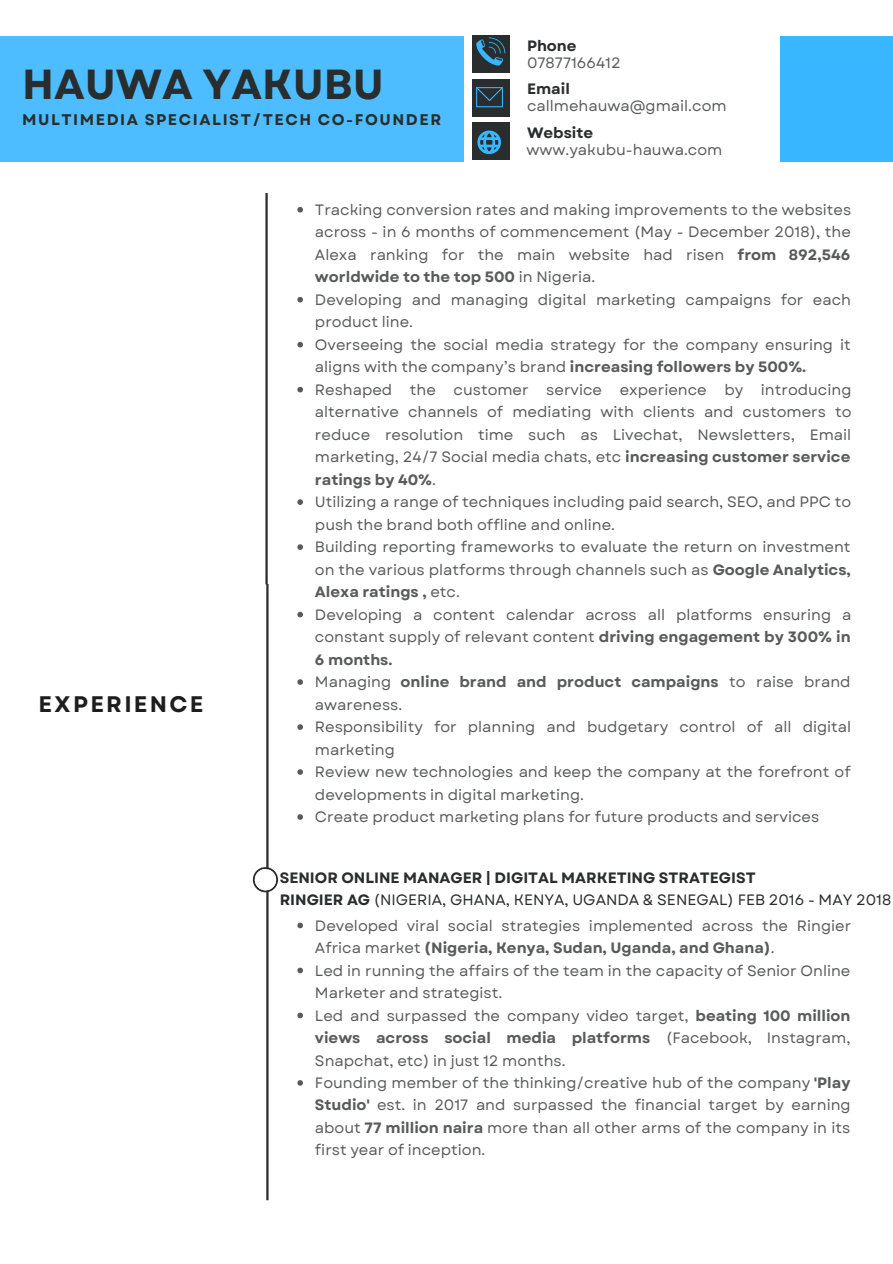
<style>
.page{position:relative;width:893px;height:1264px;background:#fff}
.page>*{position:absolute;margin:0;border:0;box-sizing:border-box;transform-origin:0 0}
.t1{font:700 42px "Garet";color:#292d2d}
.t2{font:700 22.5px "Garet";letter-spacing:.1em;color:#1e1e1e}
.t3{font:700 15.45px "Garet";letter-spacing:.1em;color:#292d2d}
.t4{font:15px/22.5px "Garet";color:#595a5a}
.t5{font:700 15px/22.5px "Garet";color:#292d2d}
.s1{font-weight:700}
.s2{font-weight:400}
</style>
<div class="page">
<div style="left:0;top:36px;width:464px;height:126px;background:#4dbdff"></div>
<div style="left:780px;top:36px;width:112px;height:126px;background:#38b6ff"></div>
<div style="left:472px;top:36px;width:37px;height:37px;background:#292d2d"></div>
<div style="left:472px;top:79px;width:37px;height:37px;background:#292d2d"></div>
<div style="left:472px;top:123px;width:37px;height:37px;background:#292d2d"></div>
<svg style="left:297px;top:207px;width:6px;height:5px"></svg>
<svg style="left:297px;top:297px;width:6px;height:5px"></svg>
<svg style="left:297px;top:342px;width:6px;height:5px"></svg>
<svg style="left:297px;top:387px;width:6px;height:5px"></svg>
<svg style="left:297px;top:499px;width:6px;height:6px"></svg>
<svg style="left:297px;top:544px;width:6px;height:6px"></svg>
<svg style="left:297px;top:611px;width:6px;height:6px"></svg>
<svg style="left:297px;top:679px;width:6px;height:6px"></svg>
<svg style="left:297px;top:724px;width:6px;height:5px"></svg>
<svg style="left:297px;top:769px;width:6px;height:5px"></svg>
<svg style="left:297px;top:814px;width:6px;height:5px"></svg>
<hr style="left:265px;top:193px;width:3px;height:391px;background:#292d2d">
<hr style="left:266px;top:584px;width:2px;height:616px;background:#292d2d">
<svg style="left:253px;top:867px;width:25px;height:25px"></svg>
<div style="left:255px;top:869px;width:21px;height:21px;background:#fff;border-radius:50%"></div>
<svg style="left:477px;top:130px;width:24px;height:24px"></svg>
<svg style="left:476px;top:87px;width:27px;height:20px"></svg>
<svg style="left:476px;top:37px;width:29px;height:29px"></svg>
<svg style="left:297px;top:922px;width:6px;height:6px"></svg>
<svg style="left:297px;top:967px;width:6px;height:6px"></svg>
<svg style="left:297px;top:1012px;width:6px;height:6px"></svg>
<svg style="left:297px;top:1080px;width:6px;height:5px"></svg>
<h1 class="t1" style="left:22px;top:54px;width:363px">HAUWA YAKUBU</h1>
<p class="t3" style="left:22px;top:109px;width:420px">MULTIMEDIA SPECIALIST/TECH CO-FOUNDER</p>
<p class="t5" style="left:527px;top:34px;width:51px">Phone</p>
<p class="t5" style="left:527px;top:78px;width:44px">Email</p>
<p class="t5" style="left:527px;top:121px;width:68px">Website</p>
<p class="t4" style="left:527px;top:51px;width:95px">07877166412</p>
<p class="t4" style="left:527px;top:95px;width:201px">callmehauwa@gmail.com</p>
<p class="t4" style="left:526px;top:138px;width:197px">www.yakubu-hauwa.com</p>
<h2 class="t2" style="left:38px;top:688px;width:166px">EXPERIENCE</h2>
<p class="t4" style="left:315px;top:198px;width:538px">Tracking conversion rates and making improvements to the websites across - in 6 months of commencement (May - December 2018), the Alexa ranking for the main website had risen <span class="s1">from 892,546 worldwide to the top 500</span> in Nigeria.<br>Developing and managing digital marketing campaigns for each product line.<br>Overseeing the social media strategy for the company ensuring it aligns with the company’s brand <span class="s1">increasing followers by 500%.<br></span>Reshaped the customer service experience by introducing alternative channels of mediating with clients and customers to reduce resolution time such as Livechat, Newsletters, Email marketing, 24/7 Social media chats, etc <span class="s1">increasing customer service ratings by 40%</span>.<br>Utilizing a range of techniques including paid search, SEO, and PPC to push the brand both offline and online.<br>Building reporting frameworks to evaluate the return on investment on the various platforms through channels such as <span class="s1">Google Analytics, Alexa ratings ,</span> etc.<br>Developing a content calendar across all platforms ensuring a constant supply of relevant content <span class="s1">driving engagement by 300% in 6 months.<br></span>Managing <span class="s1">online brand and product campaigns</span> to raise brand awareness.<br>Responsibility for planning and budgetary control of all digital marketing<br>Review new technologies and keep the company at the forefront of developments in digital marketing.<br>Create product marketing plans for future products and services</p>
<p class="t5" style="left:280px;top:866px;width:613px">SENIOR ONLINE MANAGER | DIGITAL MARKETING STRATEGIST<br>RINGIER AG <span class="s2">(NIGERIA, GHANA, KENYA, UGANDA &amp; SENEGAL) FEB 2016 - MAY 2018</span></p>
<p class="t4" style="left:315px;top:914px;width:537px">Developed viral social strategies implemented across the Ringier Africa market <span class="s1">(Nigeria, Kenya, Sudan, Uganda, and Ghana)</span>.<br>Led in running the affairs of the team in the capacity of Senior Online Marketer and strategist.<br>Led and surpassed the company video target, <span class="s1">beating 100 million views across social media platforms</span> (Facebook, Instagram, Snapchat, etc) in just 12 months.<br>Founding member of the thinking/creative hub of the company <span class="s1">'Play Studio'</span> est. in 2017 and surpassed the financial target by earning about <span class="s1">77 million naira</span> more than all other arms of the company in its first year of inception.</p>
</div>
